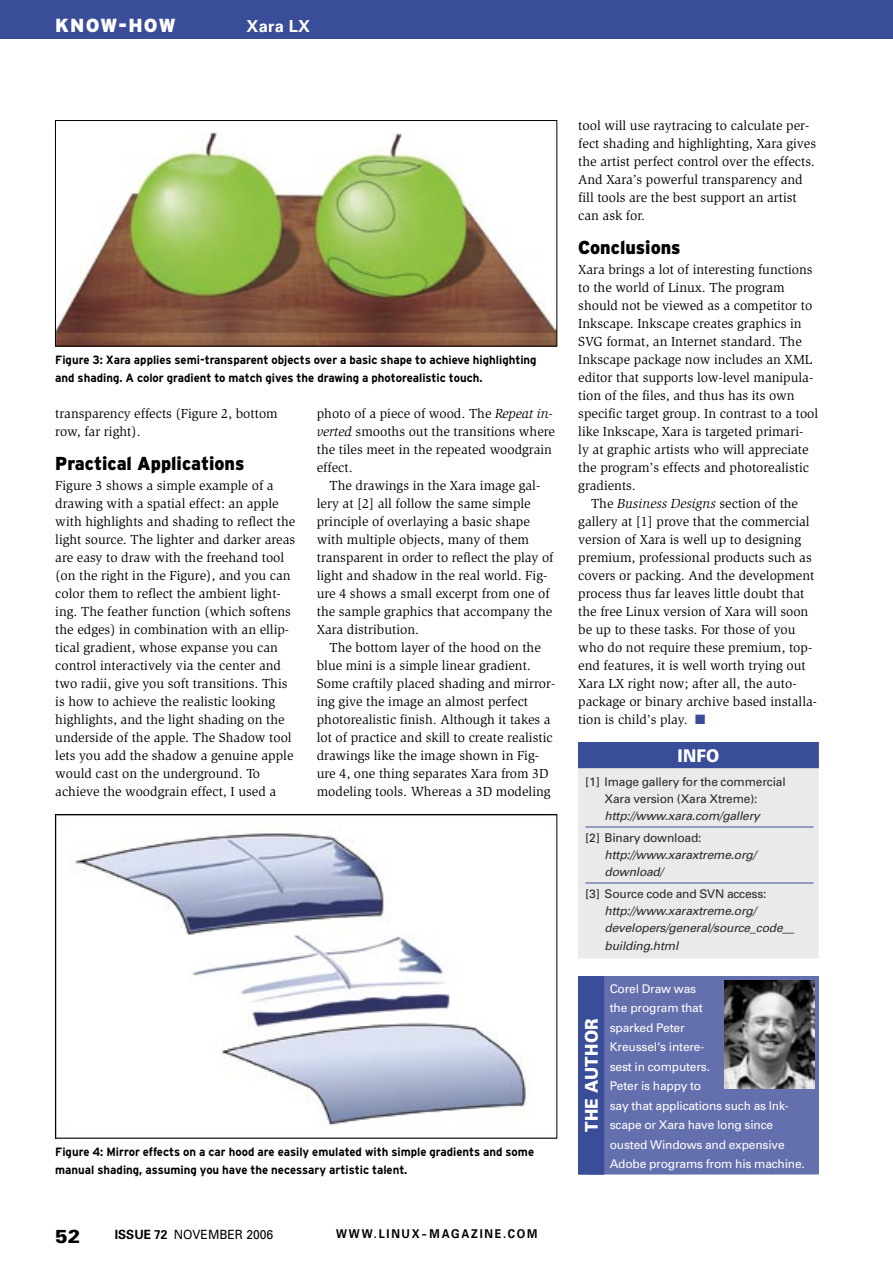
<style>
.page{position:relative;width:893px;height:1263px;background:#fff}
.page>*{position:absolute;margin:0;border:0;box-sizing:border-box;transform-origin:0 0}
._95_R{font:900 18.9px "Interstate";letter-spacing:.06em;color:#fff}
.Pagina{font:900 18.9px "Univers";color:#000}
._19_ZT{font:900 18.75px "Interstate";color:#000;scale:.95 1}
._21_KT{font:900 17.55px "Univers";letter-spacing:.01em;color:#fff;scale:.9 1}
._95_RSW{font:700 16.5px "Univers";letter-spacing:.015em;color:#fff}
._10_L{font:13.5px/18px "Slimbach";color:#000}
._11_L_ohne{font:13.5px/18px "Slimbach";color:#000}
.Marginalie{font:12.75px "Univers";color:#000;scale:.95 1}
.Maginalie_URL{font:700 12.15px "Univers";letter-spacing:.16em;color:#000;scale:.9 1}
._50_B{font:700 12px/18px "Interstate";color:#000;scale:.95 1}
._20_KL{font:12px/19.5px "Univers";letter-spacing:-.015em;color:#fff}
._20_KL_Linie{font:italic 12px/17.2px "Univers";letter-spacing:-.015em;color:#2a2a2a}
._20_KL_Linie-2{font:12px/17.2px "Univers";letter-spacing:-.015em;color:#2a2a2a}
.s1{font-style:italic}
.s2{font-weight:700}
.s3{color:#3a4d98}
.s4{font-style:normal}
</style>
<div class="page">
<div style="left:579px;top:768px;width:239px;height:190px;background:#eaeaea"></div>
<hr style="left:585px;top:827px;width:229px;height:1px;background:#3a4d98">
<hr style="left:585px;top:883px;width:229px;height:1px;background:#3a4d98">
<div style="left:578px;top:767px;width:241px;height:191px;border:1px solid #eaeaea"></div>
<div style="left:578px;top:742px;width:240px;height:26px;background:#3a4d98"></div>
<img style="left:57px;top:132px;width:498px;height:212px">
<div style="left:55px;top:120px;width:502px;height:226px;border:1px solid #000"></div>
<img style="left:74px;top:833px;width:452px;height:293px">
<div style="left:55px;top:814px;width:502px;height:324px;border:1px solid #000"></div>
<div style="left:589px;top:977px;width:229px;height:197px;background:#646fae"></div>
<div style="left:589px;top:976px;width:230px;height:198px;border:1px solid #646fae"></div>
<div style="left:578px;top:976px;width:26px;height:198px;background:#3a4d98"></div>
<img style="left:725px;top:980px;width:89px;height:108px">
<div style="left:0;top:0;width:893px;height:38px;background:#3a4d98"></div>
<p class="_95_R" style="left:55px;top:15px;width:122px">KNOW-HOW</p>
<p class="_95_RSW" style="left:247px;top:16px;width:65px">Xara LX</p>
<p class="_50_B" style="left:55px;top:351px;width:508px">Figure 3: Xara applies semi-transparent objects over a basic shape to achieve highlighting and shading. A color gradient to match gives the drawing a photorealistic touch.</p>
<p class="_10_L" style="left:55px;top:405px;width:224px">transparency effects (Figure 2, bottom row, far right).</p>
<p class="_19_ZT" style="left:55px;top:453px;width:201px">Practical Applications</p>
<p class="_11_L_ohne" style="left:55px;top:477px;width:242px">Figure 3 shows a simple example of a drawing with a spatial effect: an apple with highlights and shading to reflect the light source. The lighter and darker areas are easy to draw with the freehand tool (on the right in the Figure), and you can color them to reflect the ambient light&shy;ing. The feather function (which softens the edges) in combination with an ellip&shy;tical gradient, whose expanse you can control interactively via the center and two radii, give you soft transitions. This is how to achieve the realistic looking highlights, and the light shading on the underside of the apple. The Shadow tool lets you add the shadow a genuine apple would cast on the underground. To achieve the woodgrain effect, I used a</p>
<p class="_11_L_ohne" style="left:317px;top:405px;width:240px">photo of a piece of wood. The <span class="s1">Repeat in&shy;verted</span> smooths out the transitions where the tiles meet in the repeated woodgrain effect.</p>
<p class="_10_L" style="left:317px;top:477px;width:238px;text-indent:13px">The drawings in the Xara image gal&shy;lery at [2] all follow the same simple principle of overlaying a basic shape with multiple objects, many of them transparent in order to reflect the play of light and shadow in the real world. Fig&shy;ure 4 shows a small excerpt from one of the sample graphics that accompany the Xara distribution.</p>
<p class="_10_L" style="left:317px;top:639px;width:240px;text-indent:13px">The bottom layer of the hood on the blue mini is a simple linear gradient.<br>Some craftily placed shading and mirror&shy;ing give the image an almost perfect photorealistic finish. Although it takes a lot of practice and skill to create realistic drawings like the image shown in Fig&shy;ure 4, one thing separates Xara from 3D modeling tools. Whereas a 3D modeling</p>
<p class="_50_B" style="left:55px;top:1143px;width:506px">Figure 4: Mirror effects on a car hood are easily emulated with simple gradients and some manual shading, assuming you have the necessary artistic talent.</p>
<p class="Pagina" style="left:55px;top:1225px;width:27px">52</p>
<p class="Marginalie" style="left:115px;top:1226px;width:168px"><span class="s2">ISSUE 72</span> NOVEMBER 2006</p>
<p class="Maginalie_URL" style="left:336px;top:1226px;width:225px">WWW.LINUX-MAGAZINE.COM</p>
<p class="_10_L" style="left:578px;top:117px;width:239px">tool will use raytracing to calculate per&shy;fect shading and highlighting, Xara gives the artist perfect control over the effects.<br>And Xara’s powerful transparency and fill tools are the best support an artist can ask for.</p>
<p class="_19_ZT" style="left:578px;top:237px;width:109px">Conclusions</p>
<p class="_11_L_ohne" style="left:578px;top:261px;width:241px">Xara brings a lot of interesting functions to the world of Linux. The program should not be viewed as a competitor to Inkscape. Inkscape creates graphics in SVG format, an Internet standard. The Inkscape package now includes an XML editor that supports low-level manipula&shy;tion of the files, and thus has its own specific target group. In contrast to a tool like Inkscape, Xara is targeted primari-<br>ly at graphic artists who will appreciate the program’s effects and photorealistic gradients.</p>
<p class="_10_L" style="left:578px;top:495px;width:240px;text-indent:13px">The <span class="s1">Business Designs</span> section of the gallery at [1] prove that the commercial version of Xara is well up to designing premium, professional products such as covers or packing. And the development process thus far leaves little doubt that the free Linux version of Xara will soon be up to these tasks. For those of you who do not require these premium, top&shy;end features, it is well worth trying out Xara LX right now; after all, the auto&shy;package or binary archive based installa&shy;tion is child’s play. <span class="s3">■</span></p>
<p class="_21_KT" style="left:678px;top:745px;width:48px">INFO</p>
<p class="_20_KL_Linie-2" style="left:605px;top:773px;width:183px;text-indent:-19px">[1] Image gallery for the commercial<br>Xara version (Xara Xtreme): <span class="s1">http:// www. xara. com/ gallery</span></p>
<p class="_20_KL_Linie" style="left:605px;top:829px;width:153px;text-indent:-19px"><span class="s4">[2] Binary download:<br></span>http:// www. xaraxtreme. org/ download/</p>
<p class="_20_KL_Linie" style="left:605px;top:885px;width:191px;text-indent:-19px"><span class="s4">[3] Source code and SVN access: </span>http:// www. xaraxtreme. org/ developers/ general/ source_code__ building. html</p>
<p class="_21_KT" style="left:581px;top:1132px;width:127px;rotate:-90deg">THE AUTHOR</p>
<p class="_20_KL" style="left:610px;top:978px;width:197px">Corel Draw was<br>the program that<br>sparked Peter<br>Kreussel‘s intere-<br>sest in computers.<br>Peter is happy to<br>say that applications such as Ink&shy;scape or Xara have long since ousted Windows and expensive<br>Adobe programs from his machine.</p>
</div>
